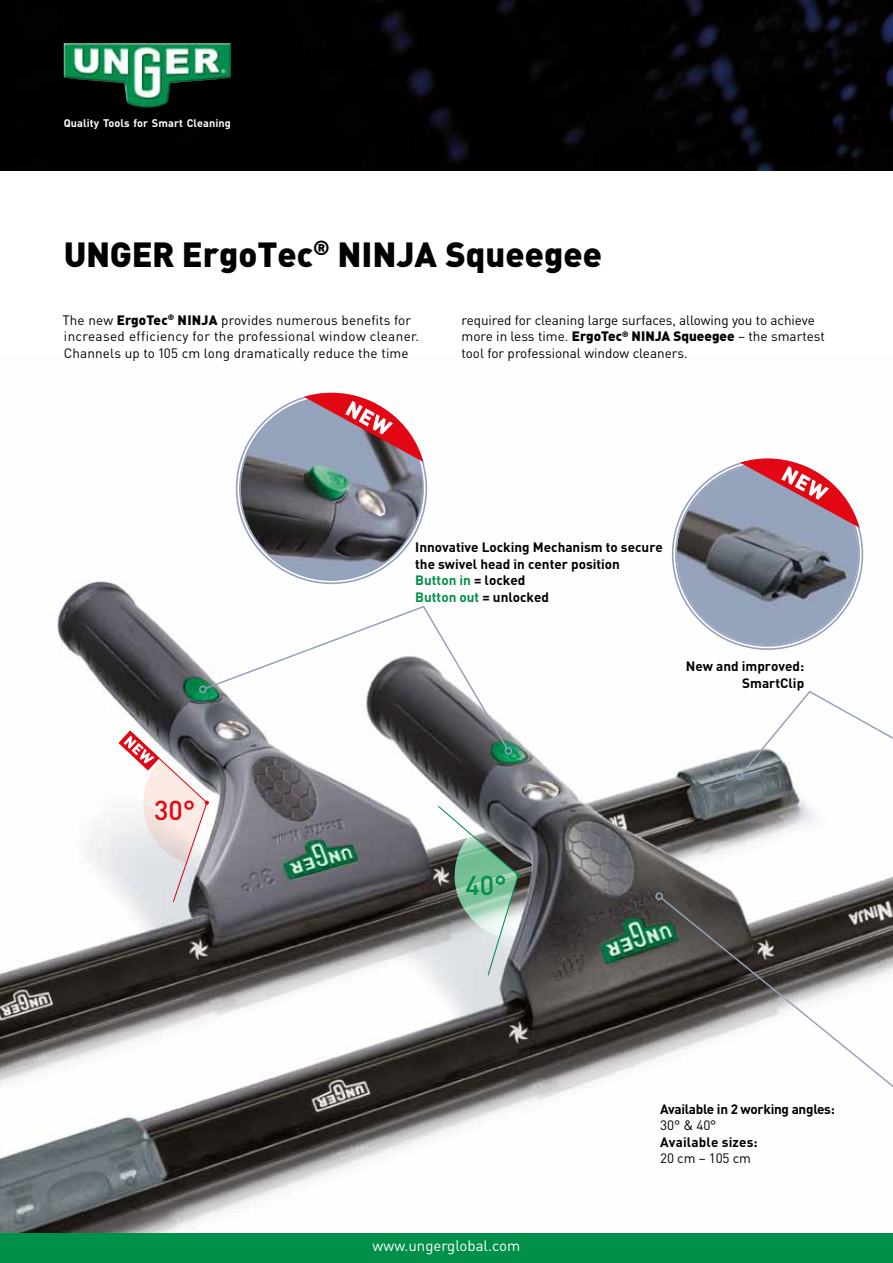
<style>
.page{position:relative;width:893px;height:1263px;background:#fff}
.page>*{position:absolute;margin:0;border:0;box-sizing:border-box;transform-origin:0 0}
.t1{font:900 34.5px "DIN Pro";color:#000}
.t2{font:500 27px "DIN Pro";color:#00904a}
.t3{font:500 27px "DIN Pro";color:#e30613}
.t4{font:15px "DIN Pro";color:#fff}
.t5{font:13.5px/16.5px "DIN Pro";color:#000}
.t6{font:700 13.5px/16.5px "DIN Pro";color:#000;text-align:right}
.t7{font:700 13.5px "DIN Pro";letter-spacing:-.02em;color:#000}
.t8{font:700 10.95px "DIN Pro";letter-spacing:.01em;color:#fff}
.s1{font-weight:900}
.s2{color:#00904a}
</style>
<div class="page">
<img style="left:0;top:392px;width:893px;height:841px">
<img style="left:0;top:0;width:893px;height:170px">
<svg style="left:659px;top:896px;width:234px;height:216px"></svg>
<div style="left:655px;top:892px;width:8px;height:8px;border:2px solid #96a2bb;border-radius:50%"></div>
<img style="left:677px;top:463px;width:181px;height:182px;border-radius:91px">
<img style="left:64px;top:43px;width:167px;height:64px">
<svg style="left:739px;top:689px;width:154px;height:146px"></svg>
<div style="left:736px;top:773px;width:7px;height:7px;border:2px solid #96a2bb;border-radius:50%"></div>
<div style="left:0;top:1233px;width:893px;height:30px;background:#00904a"></div>
<img style="left:241px;top:398px;width:181px;height:181px;border-radius:91px">
<svg style="left:740px;top:458px;width:119px;height:70px"></svg>
<svg style="left:304px;top:393px;width:119px;height:69px"></svg>
<svg style="left:118px;top:604px;width:402px;height:373px"></svg>
<p class="t8" style="left:64px;top:116px;width:169px">Quality Tools for Smart Cleaning</p>
<h1 class="t1" style="left:64px;top:231px;width:45px">UNGER</h1>
<h1 class="t1" style="left:182px;top:231px;width:422px">ErgoTec<sup>®</sup> NINJA Squeegee</h1>
<p class="t5" style="left:62px;top:311px;width:358px">The new <span class="s1">ErgoTec</span><sup>®</sup> <span class="s1">Ni nja</span> provides numerous benefits for increased efficiency for the professional window cleaner.<br>Channels up to 105 cm long dramatically reduce the time</p>
<p class="t5" style="left:461px;top:311px;width:365px">required for cleaning large surfaces, allowing you to achieve more in less time. <span class="s1">ErgoTec</span><sup>®</sup> <span class="s1">NINJA Squeegee</span> – the smartest tool for professional window cleaners.</p>
<h2 class="t3" style="left:154px;top:792px;width:43px">30°</h2>
<p class="t6" style="left:415px;top:539px;width:249px;text-align:left">Innovative Locking Mechanism to secure the swivel head in center position<br><span class="s2">Button in</span> = locked<br><span class="s2">Button out</span> = unlocked</p>
<p class="t6" style="left:686px;top:657px;width:120px">New and improved:<br>SmartClip</p>
<h2 class="t2" style="left:465px;top:867px;width:43px">40°</h2>
<p class="t4" style="left:373px;top:1235px;width:149px">www.ungerglobal.com</p>
<p class="t7" style="left:660px;top:1099px;width:176px">Available in 2 working angles:</p>
<p class="t5" style="left:660px;top:1116px;width:58px">30° &amp; 40°</p>
<p class="t6" style="left:660px;top:1133px;width:99px">Available sizes:</p>
<p class="t5" style="left:660px;top:1149px;width:92px">20 cm – 105 cm</p>
</div>
